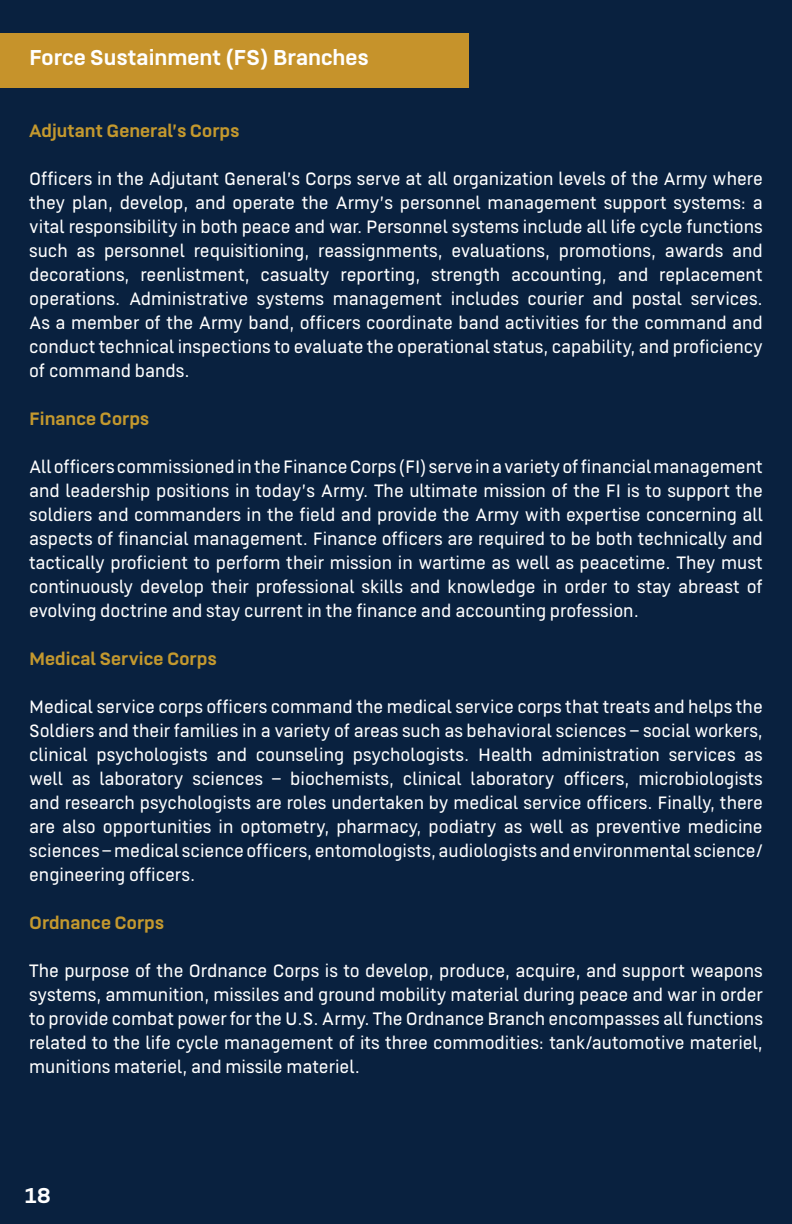
<style>
.page{position:relative;width:792px;height:1224px;background:#09213f}
.page>*{position:absolute;margin:0;border:0;box-sizing:border-box;transform-origin:0 0}
.t1{font:700 24px "US Army";color:#fff}
.t2{font:300 20px/24px "US Army";color:#fff;text-align:justify}
.t3{font:700 20px "US Army";color:#c4992e}
</style>
<div class="page">
<div style="left:0;top:33px;width:468px;height:54px;background:#c6932b"></div>
<p class="t1" style="left:29px;top:44px;width:341px">Force Sustainment (FS) Branches</p>
<p class="t3" style="left:29px;top:120px;width:212px">Adjutant General’s Corps</p>
<p class="t2" style="left:29px;top:167px;width:735px">Officers in the Adjutant General’s Corps serve at all organization levels of the Army where they plan, develop, and operate the Army’s personnel management support systems: a vital responsibility in both peace and war. Personnel systems include all life cycle functions such as personnel requisitioning, reassignments, evaluations, promotions, awards and decorations, reenlistment, casualty reporting, strength accounting, and replacement operations. Administrative systems management includes courier and postal services.<br>As a member of the Army band, officers coordinate band activities for the command and conduct technical inspections to evaluate the operational status, capability, and proficiency of command bands.</p>
<p class="t3" style="left:29px;top:408px;width:122px">Finance Corps</p>
<p class="t2" style="left:29px;top:455px;width:735px">All officers commissioned in the Finance Corps (FI) serve in a variety of financial management and leadership positions in today’s Army. The ultimate mission of the FI is to support the soldiers and commanders in the field and provide the Army with expertise concerning all aspects of financial management. Finance officers are required to be both technically and tactically proficient to perform their mission in wartime as well as peacetime. They must continuously develop their professional skills and knowledge in order to stay abreast of evolving doctrine and stay current in the finance and accounting profession.</p>
<p class="t3" style="left:29px;top:648px;width:189px">Medical Service Corps</p>
<p class="t2" style="left:29px;top:695px;width:735px">Medical service corps officers command the medical service corps that treats and helps the Soldiers and their families in a variety of areas such as behavioral sciences – social workers, clinical psychologists and counseling psychologists. Health administration services as well as laboratory sciences – biochemists, clinical laboratory officers, microbiologists and research psychologists are roles undertaken by medical service officers. Finally, there are also opportunities in optometry, pharmacy, podiatry as well as preventive medicine sciences – medical science officers, entomologists, audiologists and environmental science/ engineering officers.</p>
<p class="t3" style="left:29px;top:912px;width:136px">Ordnance Corps</p>
<p class="t2" style="left:29px;top:959px;width:735px">The purpose of the Ordnance Corps is to develop, produce, acquire, and support weapons systems, ammunition, missiles and ground mobility material during peace and war in order to provide combat power for the U.S. Army. The Ordnance Branch encompasses all functions related to the life cycle management of its three commodities: tank/automotive materiel, munitions materiel, and missile materiel.</p>
<p class="t1" style="left:24px;top:1182px;width:28px">18</p>
</div>
